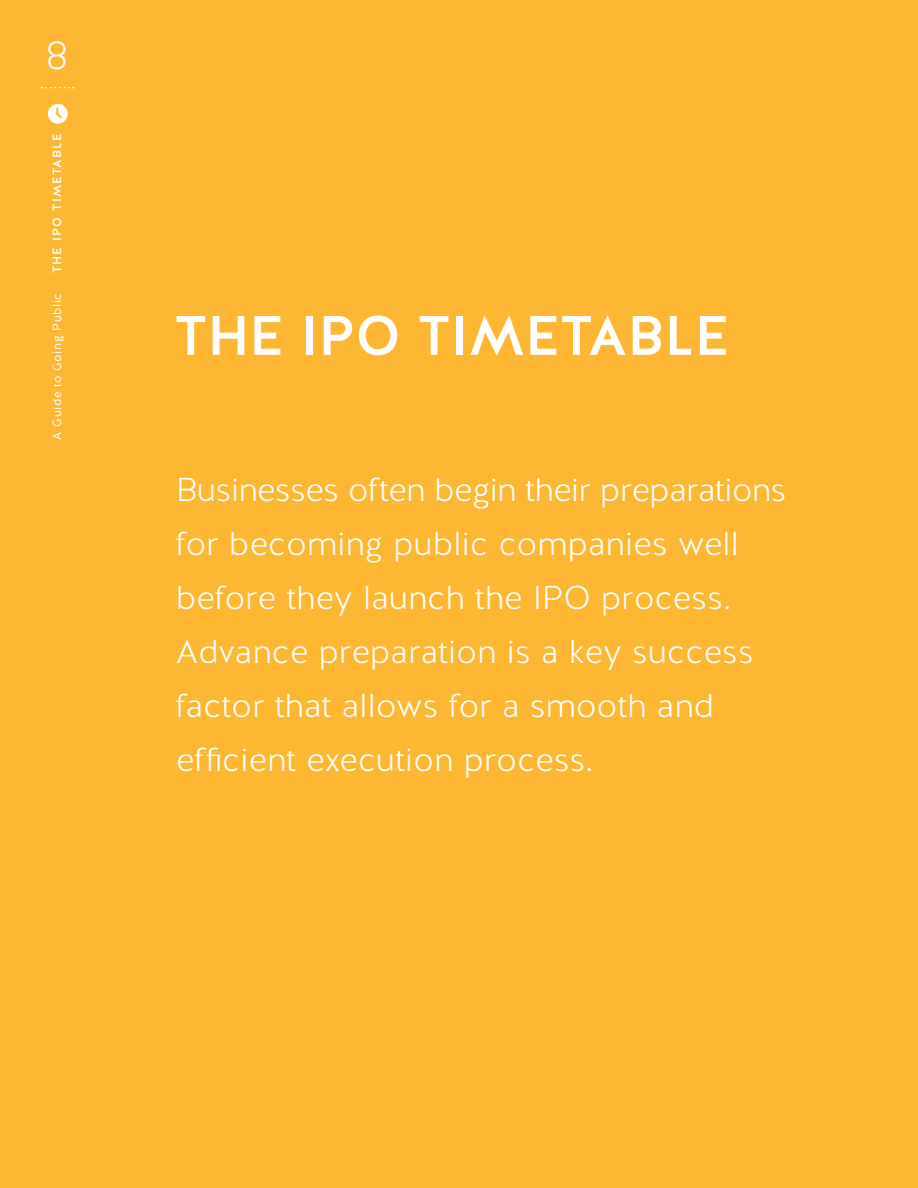
<style>
.page{position:relative;width:918px;height:1188px;background:#fdb733}
.page>*{position:absolute;margin:0;border:0;box-sizing:border-box;transform-origin:0 0}
.t1{font:500 55.5px "Halis GR";color:#fff}
.t2{font:40.35px "Halis GR S Light";color:#fff}
.t3{font:300 33px/54px "Halis GR";letter-spacing:.01em;color:#fff}
.t4{font:12px "Halis GR";letter-spacing:.05em;color:#fff}
.t5{font:500 12px "Halis GR";letter-spacing:.1em;color:#fff}
</style>
<div class="page">
<svg style="left:48px;top:104px;width:20px;height:20px"></svg>
<svg style="left:41px;top:87px;width:33px;height:1px"></svg>
<p class="t2" style="left:45px;top:30px;width:24px">8</p>
<p class="t5" style="left:49px;top:273px;width:141px;rotate:-90deg">THE IPO TIMETABLE</p>
<p class="t4" style="left:49px;top:440px;width:148px;rotate:-90deg">A Guide to Going Public</p>
<h1 class="t1" style="left:174px;top:300px;width:557px">THE IPO TIMETABLE</h1>
<p class="t3" style="left:176px;top:464px;width:612px">Businesses often begin their preparations for becoming public companies well before they launch the IPO process.<br>Advance preparation is a key success factor that allows for a smooth and efficient execution process.</p>
</div>
